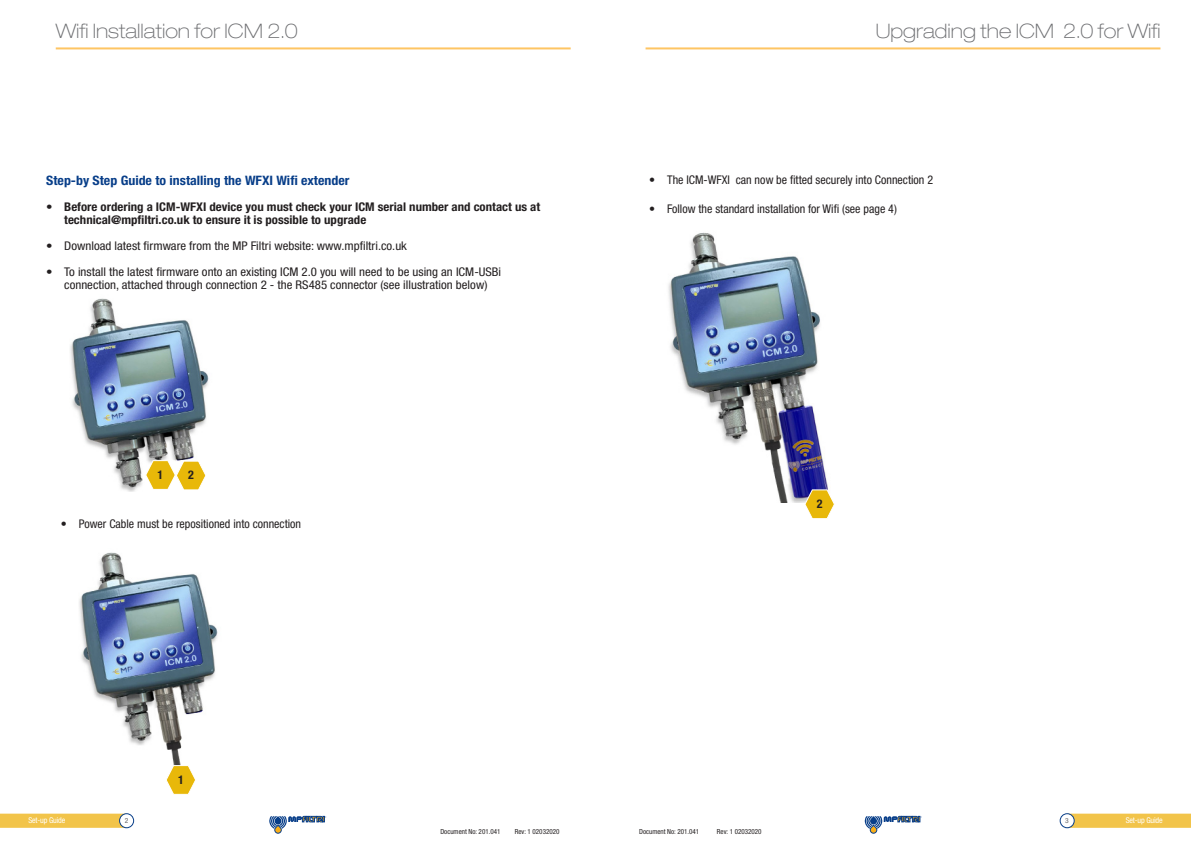
<style>
.page{position:relative;width:1191px;height:842px;background:#fff}
.page>*{position:absolute;margin:0;border:0;box-sizing:border-box;transform-origin:0 0}
.t1{font:100 expanded 20px "Helvetica Neue LT Std";color:#6c6d70}
.t2{font:700 condensed 13px "Helvetica Neue LT Std";color:#083e89;scale:1.07 1}
.t3{font:condensed 12px/13px "Helvetica Neue LT Std";color:#231f20;text-align:center;scale:1.07 1}
.t4{font:condensed 12px "Helvetica Neue LT Std";color:#231f20}
.t5{font:700 condensed 12px/13px "Helvetica Neue LT Std";color:#231f20;scale:1.07 1}
.t6{font:700 condensed 12px "Helvetica Neue LT Std";color:#231f20}
.t7{font:condensed 8px "Helvetica Neue LT Std";letter-spacing:-.02em;color:#fff}
.t8{font:condensed 7px "Helvetica Neue LT Std";color:#231f20}
.t9{font:condensed 7px "Helvetica Neue LT Std";color:#636366;scale:1.07 1}
</style>
<div class="page">
<hr style="left:56px;top:47px;width:514px;height:2px;background:#fec563">
<img style="left:70px;top:298px;width:139px;height:193px">
<svg style="left:145px;top:459px;width:62px;height:32px"></svg>
<img style="left:79px;top:552px;width:139px;height:212px">
<svg style="left:166px;top:764px;width:29px;height:31px"></svg>
<hr style="left:645px;top:47px;width:515px;height:2px;background:#fec563">
<img style="left:668px;top:232px;width:160px;height:271px">
<svg style="left:804px;top:488px;width:31px;height:31px"></svg>
<svg style="left:1063px;top:814px;width:128px;height:14px;background:#f0c34c"></svg>
<svg style="left:0;top:814px;width:124px;height:14px;background:#f1c44c"></svg>
<div style="left:1060px;top:814px;width:14px;height:14px;background:#fff;border-radius:50%"></div>
<div style="left:1060px;top:814px;width:14px;height:14px;border:1px solid #083e89;border-radius:50%"></div>
<div style="left:120px;top:814px;width:14px;height:14px;background:#fff;border-radius:50%"></div>
<div style="left:119px;top:814px;width:15px;height:14px;border:1px solid #083e89;border-radius:50%"></div>
<svg style="left:864px;top:816px;width:57px;height:17px"></svg>
<svg style="left:269px;top:816px;width:57px;height:17px"></svg>
<p class="t1" style="left:56px;top:19px;width:244px">Wifi Installation for ICM 2.0</p>
<p class="t2" style="left:46px;top:172px;width:285px">Step-by Step Guide to installing the WFXI Wifi extender</p>
<p class="t5" style="left:64px;top:200px;width:446px;text-indent:-18px">• Before ordering a ICM-WFXI device you must check your ICM serial number and contact us at technical@mpfiltri.co.uk to ensure it is possible to upgrade</p>
<p class="t3" style="left:46px;top:239px;width:339px">• Download latest firmware from the MP Filtri website: www.mpfiltri.co.uk</p>
<p class="t3" style="left:46px;top:265px;width:427px">• To install the latest firmware onto an existing ICM 2.0 you will need to be using an ICM-USBi connection, attached through connection 2 - the RS485 connector (see illustration below)</p>
<p class="t6" style="left:158px;top:468px;width:7px">1</p>
<p class="t6" style="left:188px;top:468px;width:7px">2</p>
<p class="t4" style="left:61px;top:516px;width:242px">• Power Cable must be repositioned into connection</p>
<p class="t6" style="left:178px;top:773px;width:7px">1</p>
<p class="t1" style="left:875px;top:19px;width:286px">Upgrading the ICM 2.0 for Wifi</p>
<p class="t4" style="left:649px;top:173px;width:285px">• The ICM-WFXI can now be fitted securely into Connection 2</p>
<p class="t4" style="left:649px;top:202px;width:249px">• Follow the standard installation for Wifi (see page 4)</p>
<p class="t6" style="left:817px;top:496px;width:7px">2</p>
<p class="t7" style="left:28px;top:815px;width:38px">Set-up Guide</p>
<p class="t9" style="left:125px;top:816px;width:5px">2</p>
<p class="t9" style="left:1065px;top:817px;width:5px">3</p>
<p class="t7" style="left:1125px;top:815px;width:38px">Set-up Guide</p>
<p class="t8" style="left:440px;top:827px;width:62px">Document No: 201.041</p>
<p class="t8" style="left:515px;top:827px;width:46px">Rev: 1 02032020</p>
<p class="t8" style="left:639px;top:827px;width:62px">Document No: 201.041</p>
<p class="t8" style="left:717px;top:827px;width:46px">Rev: 1 02032020</p>
</div>
